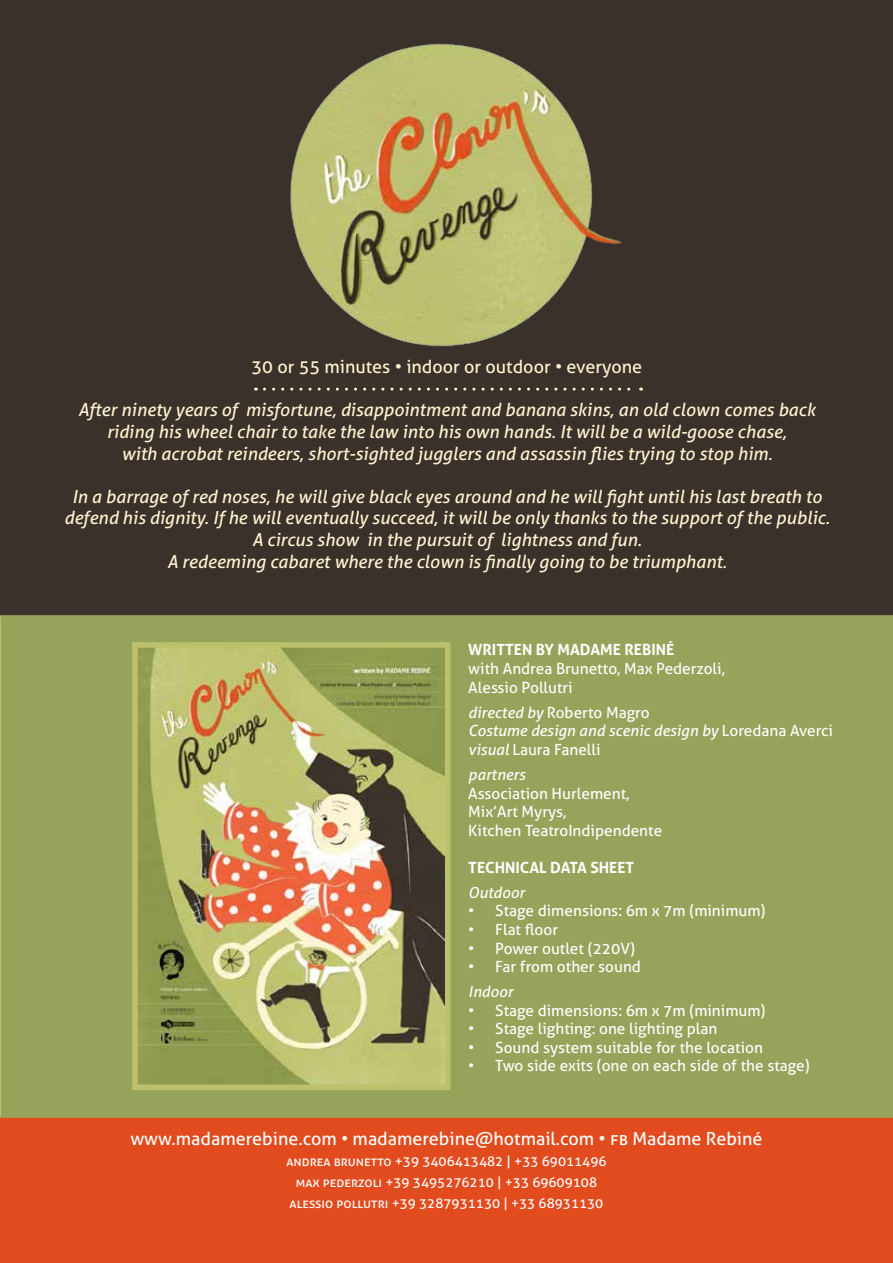
<style>
.page{position:relative;width:893px;height:1263px;background:#fff}
.page>*{position:absolute;margin:0;border:0;box-sizing:border-box;transform-origin:0 0}
.t1{font:italic 18px/21.6px "Aller";color:#fff3d1;text-align:center}
.t2{font:18px "Aller";color:#fff}
.t3{font:18px "Aller";color:#fff3d1}
.t4{font:15.45px/18.5px "Aller";color:#fff}
.t5{font:italic 15.45px/18.5px "Aller";color:#fff}
.t6{font:700 15.45px "Aller";color:#fff}
.t7{font:13.5px/21px "Aller";color:#fff;text-align:center}
.s1{font-style:normal}
</style>
<div class="page">
<div style="left:1px;top:617px;width:891px;height:646px;background:#95a45a"></div>
<div style="left:0;top:0;width:893px;height:617px;background:#39312a"></div>
<div style="left:0;top:1116px;width:893px;height:147px;background:#e24b1e"></div>
<img style="left:139px;top:649px;width:304px;height:434px">
<div style="left:132px;top:642px;width:318px;height:448px;border:6px solid #bdc16e"></div>
<svg style="left:264px;top:388px;width:378px;height:3px"></svg>
<img style="left:274px;top:24px;width:379px;height:326px">
<p class="t3" style="left:251px;top:356px;width:392px">30 or 55 minutes • indoor or outdoor • everyone</p>
<p class="t1" style="left:78px;top:399px;width:739px">After ninety years of misfortune, disappointment and banana skins, an old clown comes back riding his wheel chair to take the law into his own hands. It will be a wild-goose chase,<br>with acrobat reindeers, short-sighted jugglers and assassin flies trying to stop him.</p>
<p class="t1" style="left:64px;top:485px;width:767px">In a barrage of red noses, he will give black eyes around and he will fight until his last breath to defend his dignity. If he will eventually succeed, it will be only thanks to the support of the public.<br>A circus show in the pursuit of lightness and fun.<br>A redeeming cabaret where the clown is finally going to be triumphant.</p>
<p class="t6" style="left:468px;top:640px;width:207px">WRITTEN BY MADAME REBINÉ</p>
<p class="t4" style="left:468px;top:659px;width:258px">with Andrea Brunetto, Max Pederzoli,<br>Alessio Pollutri</p>
<p class="t5" style="left:468px;top:703px;width:366px">directed by <span class="s1">Roberto Magro<br></span>Costume design and scenic design by <span class="s1">Loredana Averci </span>visual <span class="s1">Laura Fanelli</span></p>
<p class="t5" style="left:468px;top:765px;width:59px">partners</p>
<p class="t4" style="left:468px;top:784px;width:196px">Association Hurlement,<br>Mix’Art Myrys,<br>Kitchen TeatroIndipendente</p>
<p class="t6" style="left:468px;top:858px;width:92px">TECHNICAL DATA</p>
<p class="t6" style="left:590px;top:858px;width:28px">SHEET</p>
<p class="t5" style="left:468px;top:883px;width:58px">Outdoor</p>
<p class="t4" style="left:468px;top:902px;width:299px">• Stage dimensions: 6m x 7m (minimum)</p>
<p class="t4" style="left:468px;top:920px;width:91px">• Flat floor</p>
<p class="t4" style="left:468px;top:939px;width:168px">• Power outlet (220V)</p>
<p class="t4" style="left:468px;top:957px;width:174px">• Far from other sound</p>
<p class="t5" style="left:468px;top:982px;width:46px">Indoor</p>
<p class="t4" style="left:468px;top:1001px;width:299px">• Stage dimensions: 6m x 7m (minimum)</p>
<p class="t4" style="left:468px;top:1019px;width:251px">• Stage lighting: one lighting plan</p>
<p class="t4" style="left:468px;top:1038px;width:296px">• Sound system suitable for the location</p>
<p class="t4" style="left:468px;top:1056px;width:343px">• Two side exits (one on each side of the stage)</p>
<p class="t2" style="left:130px;top:1127px;width:634px">www.madamerebine.com • madamerebine@hotmail.com • fb Madame Rebiné</p>
<p class="t7" style="left:286px;top:1150px;width:322px">andrea brunetto +39 3406413482 | +33 69011496 max pederzoli +39 3495276210 | +33 69609108 alessio pollutri +39 3287931130 | +33 68931130</p>
</div>
